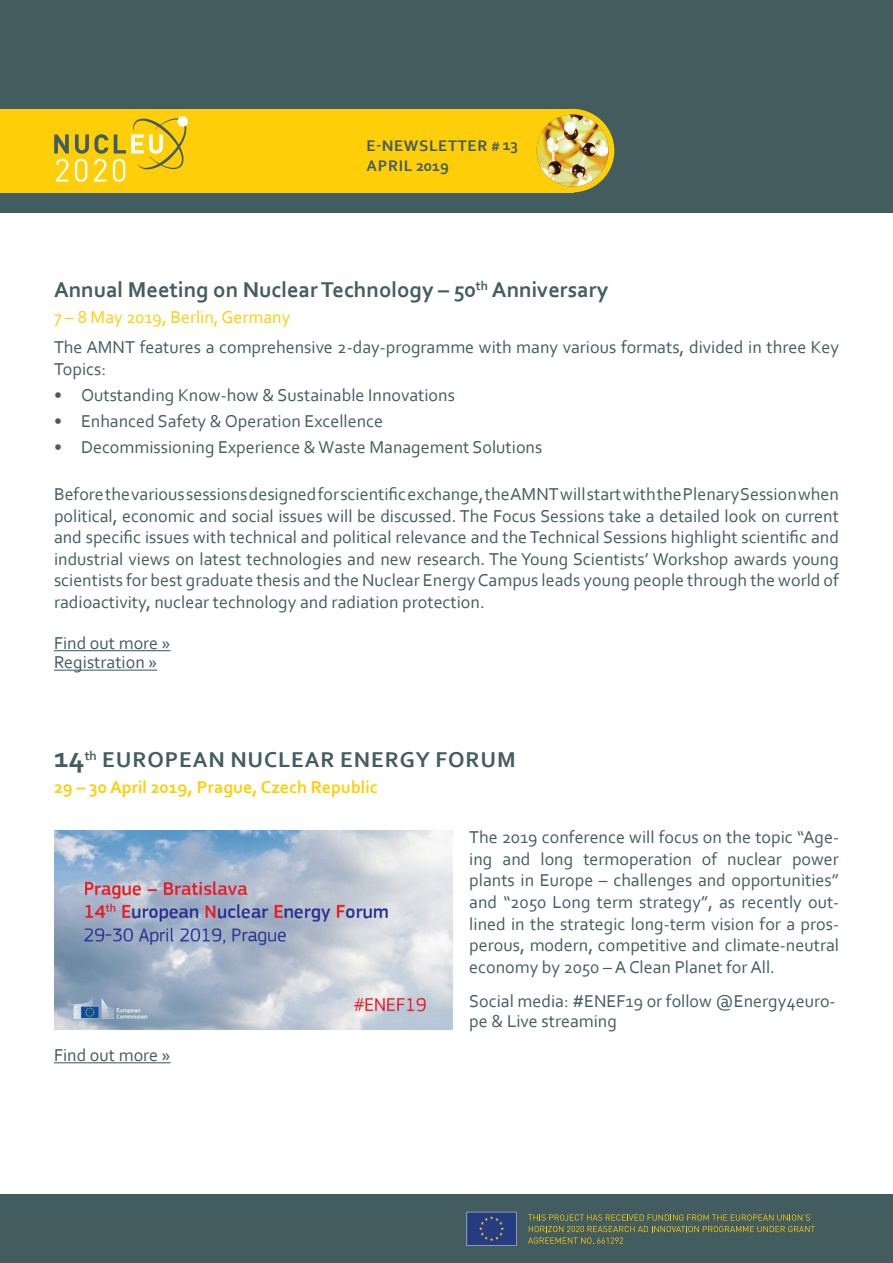
<style>
.page{position:relative;width:893px;height:1263px;background:#fff}
.page>*{position:absolute;margin:0;border:0;box-sizing:border-box;transform-origin:0 0}
.Heading_1{font:700 30px "Corbel";color:#435d60}
.Heading_3{font:700 22.5px "Corbel";color:#435d60}
.Heading_1-2{font:700 22.5px "Corbel";letter-spacing:.04em;color:#435d60}
.Normal__Web{font:18px/21.6px "Corbel";color:#435d60}
.Heading_2{font:700 18px "Corbel";color:#fece08}
.Heading_2-2{font:18px "Corbel";color:#fece08}
.t1{font:700 16.05px "Corbel";letter-spacing:.04em;color:#425c60}
.s1{font-size:13.5px}
</style>
<div class="page">
<div style="left:0;top:1195px;width:893px;height:68px;background:#425c60"></div>
<svg style="left:528px;top:1214px;width:282px;height:6px"></svg>
<svg style="left:528px;top:1226px;width:287px;height:18px"></svg>
<svg style="left:467px;top:1212px;width:50px;height:34px;background:#314682"></svg>
<hr style="left:54px;top:650px;width:117px;height:1px;background:#435d60">
<hr style="left:54px;top:670px;width:103px;height:1px;background:#435d60">
<hr style="left:54px;top:1062px;width:117px;height:1px;background:#435d60">
<img style="left:54px;top:830px;width:398px;height:199px">
<div style="left:0;top:0;width:893px;height:213px;background:#425c60"></div>
<div style="left:0;top:109px;width:573px;height:83px;background:#fece08"></div>
<div style="left:531px;top:109px;width:83px;height:83px;background:#fece08;border-radius:50%"></div>
<img style="left:537px;top:115px;width:72px;height:72px;border-radius:36px">
<div style="left:178px;top:116px;width:10px;height:11px;background:#fff;border-radius:50%"></div>
<svg style="left:54px;top:134px;width:15px;height:19px"></svg>
<svg style="left:56px;top:159px;width:12px;height:23px"></svg>
<svg style="left:75px;top:118px;width:111px;height:64px"></svg>
<p class="t1" style="left:367px;top:136px;width:153px">E-NEWSLETTER <span class="s1">#</span> 13</p>
<p class="t1" style="left:367px;top:156px;width:84px">APRIL 2019</p>
<p class="Heading_3" style="left:54px;top:276px;width:556px">Annual Meeting on Nuclear Technology – 50<sup>th</sup> Anniversary</p>
<p class="Heading_2-2" style="left:54px;top:306px;width:238px">7 – 8 May 2019, Berlin, Germany</p>
<p class="Normal__Web" style="left:54px;top:336px;width:786px">The AMNT features a comprehensive 2-day-programme with many various formats, divided in three Key<br>Topics:</p>
<p class="Normal__Web" style="left:54px;top:384px;width:402px">• Outstanding Know-how &amp; Sustainable Innovations</p>
<p class="Normal__Web" style="left:54px;top:409px;width:331px">• Enhanced Safety &amp; Operation Excellence</p>
<p class="Normal__Web" style="left:54px;top:435px;width:490px">• Decommissioning Experience &amp; Waste Management Solutions</p>
<p class="Normal__Web" style="left:54px;top:483px;width:786px;text-align:justify">Before the various sessions designed for scientific exchange, the AMNT will start with thePlenary Sessionwhen political, economic and social issues will be discussed. The Focus Sessions take a detailed look on current and specific issues with technical and political relevance and the Technical Sessions highlight scientific and industrial views on latest technologies and new research. The Young Scientists’ Workshop awards young scientists for best graduate thesis and the Nuclear Energy Campus leads young people through the world of radioactivity, nuclear technology and radiation protection.</p>
<p class="Normal__Web" style="left:54px;top:632px;width:118px">Find out more »</p>
<p class="Normal__Web" style="left:54px;top:651px;width:105px">Registration »</p>
<p class="Heading_1" style="left:54px;top:738px;width:32px">14</p>
<p class="Heading_1-2" style="left:85px;top:745px;width:433px"><sup>th</sup> EUROPEAN NUCLEAR ENERGY FORUM</p>
<p class="Heading_2" style="left:54px;top:776px;width:325px">29 – 30 April 2019, Prague, Czech Republic</p>
<p class="Normal__Web" style="left:469px;top:826px;width:371px;text-align:justify">The 2019 conference will focus on the topic “Age&shy;ing and long termoperation of nuclear power plants in Europe – challenges and opportunities” and “2050 Long term strategy”, as recently out&shy;lined in the strategic long-term vision for a pros&shy;perous, modern, competitive and climate-neutral economy by 2050 – A Clean Planet for All.</p>
<p class="Normal__Web" style="left:469px;top:991px;width:368px;line-height:19.4px">Social media: #ENEF19 or follow @Energy4euro&shy;pe &amp; Live streaming</p>
<p class="Normal__Web" style="left:54px;top:1044px;width:118px">Find out more »</p>
</div>
